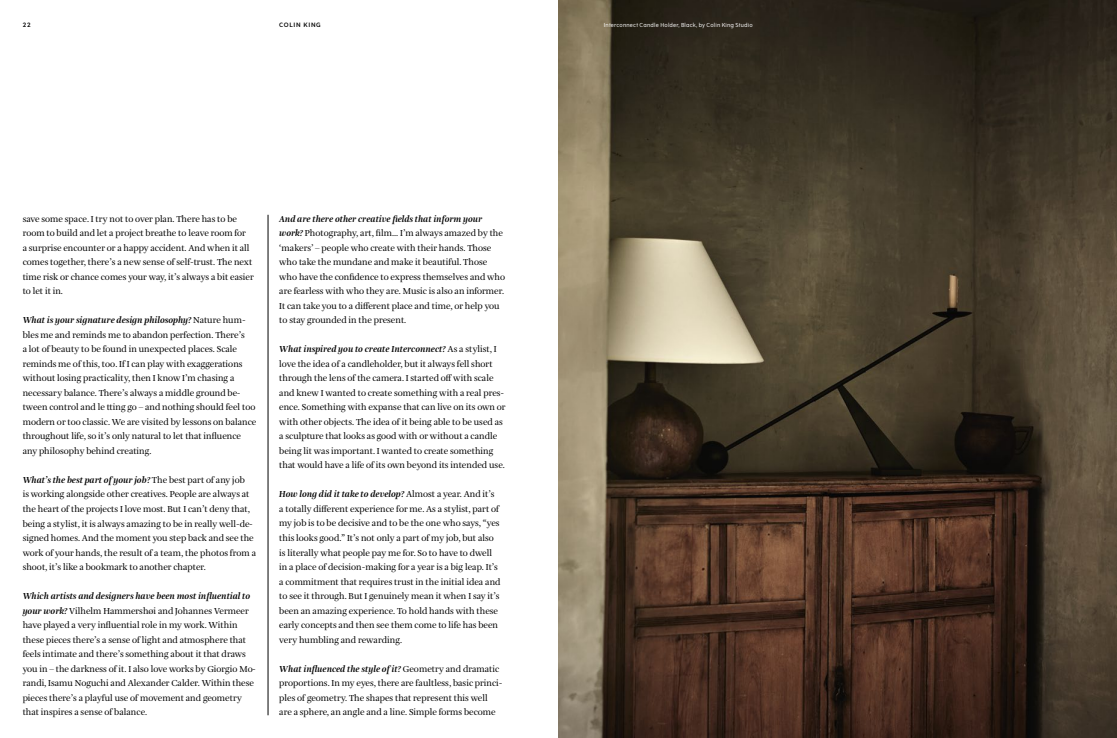
<style>
.page{position:relative;width:1117px;height:738px;background:#fff}
.page>*{position:absolute;margin:0;border:0;box-sizing:border-box;transform-origin:0 0}
.t1{font:9px/14.5px "Amalia Pro";color:#000}
.t2{font:600 6px "The Wave";letter-spacing:.12em;color:#000}
.t3{font:5.5px "The Wave";letter-spacing:.035em;color:#fff}
.s1{font-weight:700;font-style:italic}
</style>
<div class="page">
<hr style="left:268px;top:214px;width:1px;height:500px;background:#000">
<img style="left:558px;top:0;width:559px;height:737px">
<p class="t2" style="left:23px;top:21px;width:10px">22</p>
<p class="t2" style="left:279px;top:21px;width:43px">COLIN KING</p>
<p class="t3" style="left:604px;top:21px;width:151px">Interconnect Candle Holder, Black, by Colin King Studio</p>
<p class="t1" style="left:23px;top:211px;width:233px">save some space. I try not to over plan. There has to be room to build and let a project breathe to leave room for<br>a surprise encounter or a happy accident. And when it all comes together, there’s a new sense of self-trust. The next time risk or chance comes your way, it’s always a bit easier to let it in.</p>
<p class="t1" style="left:23px;top:313px;width:235px"><span class="s1">What is your signature design philosophy?</span> Nature hum&shy;bles me and reminds me to abandon perfection. There’s<br>a lot of beauty to be found in unexpected places. Scale reminds me of this, too. If I can play with exaggerations without losing practicality, then I know I’m chasing a necessary balance. There’s always a middle ground be&shy;tween control and le tting go – and nothing should feel too modern or too classic. We are visited by lessons on balance throughout life, so it’s only natural to let that influence any philosophy behind creating.</p>
<p class="t1" style="left:23px;top:472px;width:235px"><span class="s1">What’s the best part of your job?</span> The best part of any job<br>is working alongside other creatives. People are always at the heart of the projects I love most. But I can’t deny that, being a stylist, it is always amazing to be in really well-de&shy;signed homes. And the moment you step back and see the work of your hands, the result of a team, the photos from a shoot, it’s like a bookmark to another chapter.</p>
<p class="t1" style="left:23px;top:588px;width:235px"><span class="s1">Which artists and designers have been most influential to your work?</span> Vilhelm Hammershøi and Johannes Vermeer have played a very influential role in my work. Within these pieces there’s a sense of light and atmosphere that feels intimate and there’s something about it that draws you in – the darkness of it. I also love works by Giorgio Mo&shy;randi, Isamu Noguchi and Alexander Calder. Within these pieces there’s a playful use of movement and geometry that inspires a sense of balance.</p>
<p class="t1" style="left:279px;top:211px;width:227px"><span class="s1">And are there other creative fields that inform your work?</span> Photography, art, film... I’m always amazed by the ‘makers’ – people who create with their hands. Those who take the mundane and make it beautiful. Those who have the confidence to express themselves and who are fearless with who they are. Music is also an informer.<br>It can take you to a different place and time, or help you to stay grounded in the present.</p>
<p class="t1" style="left:279px;top:342px;width:228px"><span class="s1">What inspired you to create Interconnect?</span> As a stylist, I love the idea of a candleholder, but it always fell short through the lens of the camera. I started off with scale and knew I wanted to create something with a real pres&shy;ence. Something with expanse that can live on its own or with other objects. The idea of it being able to be used as a sculpture that looks as good with or without a candle being lit was important. I wanted to create something that would have a life of its own beyond its intended use.</p>
<p class="t1" style="left:279px;top:487px;width:223px"><span class="s1">How long did it take to develop?</span> Almost a year. And it’s a totally different experience for me. As a stylist, part of my job is to be decisive and to be the one who says, “yes this looks good.” It’s not only a part of my job, but also is literally what people pay me for. So to have to dwell in a place of decision-making for a year is a big leap. It’s a commitment that requires trust in the initial idea and to see it through. But I genuinely mean it when I say it’s been an amazing experience. To hold hands with these early concepts and then see them come to life has been very humbling and rewarding.</p>
<p class="t1" style="left:279px;top:661px;width:225px"><span class="s1">What influenced the style of it?</span> Geometry and dramatic proportions. In my eyes, there are faultless, basic princi&shy;ples of geometry. The shapes that represent this well are a sphere, an angle and a line. Simple forms become</p>
</div>
